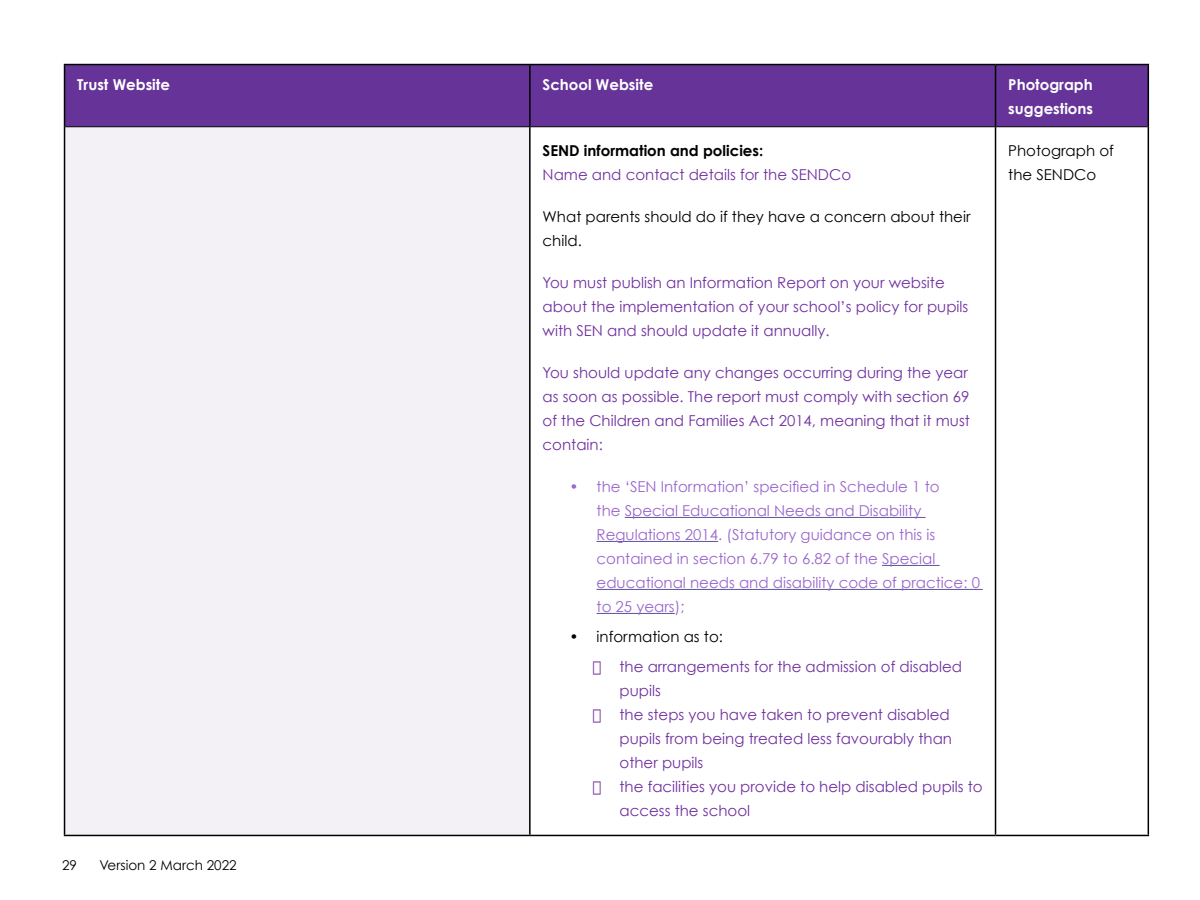
<style>
.page{position:relative;width:1200px;height:900px;background:#fff}
.page>*{position:absolute;margin:0;border:0;box-sizing:border-box;transform-origin:0 0}
.t1{font:15px/24px "Century Gothic";color:#7030a0}
.t2{font:15px/24px "Century Gothic";color:#96c}
.t3{font:15px/24px "Century Gothic";color:#000}
.t4{font:700 15px/24px "Century Gothic";color:#fff}
.t5{font:13.5px "Century Gothic";color:#000}
.s1{font-weight:700;color:#000}
</style>
<div class="page">
<div style="left:65px;top:65px;width:1083px;height:61px;background:#639"></div>
<div style="left:65px;top:127px;width:465px;height:708px;background:#f3f1f6"></div>
<hr style="left:64px;top:64px;width:466px;height:1px;background:#000">
<hr style="left:64px;top:65px;width:1px;height:62px;background:#000">
<hr style="left:530px;top:64px;width:466px;height:1px;background:#000">
<hr style="left:529px;top:65px;width:2px;height:61px;background:#000">
<hr style="left:996px;top:64px;width:153px;height:1px;background:#000">
<hr style="left:995px;top:65px;width:1px;height:61px;background:#000">
<hr style="left:1148px;top:65px;width:1px;height:62px;background:#000">
<hr style="left:64px;top:127px;width:1px;height:708px;background:#000">
<hr style="left:529px;top:127px;width:2px;height:708px;background:#000">
<hr style="left:995px;top:127px;width:1px;height:708px;background:#000">
<hr style="left:1148px;top:127px;width:1px;height:708px;background:#000">
<hr style="left:64px;top:835px;width:466px;height:1px;background:#000">
<hr style="left:530px;top:835px;width:466px;height:1px;background:#000">
<hr style="left:996px;top:835px;width:153px;height:1px;background:#000">
<hr style="left:65px;top:126px;width:465px;height:1px;background:#000">
<hr style="left:530px;top:126px;width:466px;height:1px;background:#000">
<hr style="left:996px;top:126px;width:152px;height:1px;background:#000">
<hr style="left:625px;top:517px;width:301px;height:1px;background:#5855a1">
<hr style="left:597px;top:541px;width:121px;height:1px;background:#5855a1">
<hr style="left:882px;top:565px;width:58px;height:1px;background:#5855a1">
<hr style="left:597px;top:589px;width:386px;height:1px;background:#5855a1">
<hr style="left:597px;top:613px;width:78px;height:1px;background:#5855a1">
<p class="t4" style="left:77px;top:72px;width:94px">Trust Website</p>
<p class="t4" style="left:543px;top:72px;width:112px">School Website</p>
<p class="t4" style="left:1008px;top:72px;width:86px">Photograph suggestions</p>
<p class="t1" style="left:543px;top:138px;width:310px"><span class="s1">SEND information and policies:<br></span>Name and contact details for the SENDCo</p>
<p class="t3" style="left:543px;top:204px;width:429px">What parents should do if they have a concern about their child.</p>
<p class="t1" style="left:543px;top:270px;width:427px">You must publish an Information Report on your website about the implementation of your school’s policy for pupils with SEN and should update it annually.</p>
<p class="t1" style="left:543px;top:360px;width:429px">You should update any changes occurring during the year as soon as possible. The report must comply with section 69 of the Children and Families Act 2014, meaning that it must contain:</p>
<p class="t2" style="left:597px;top:474px;width:385px;text-indent:-27px">• the ‘SEN Information’ specified in Schedule 1 to<br>the Special Educational Needs and Disability Regulations 2014. (Statutory guidance on this is contained in section 6.79 to 6.82 of the Special educational needs and disability code of practice: 0 to 25 years);</p>
<p class="t3" style="left:570px;top:624px;width:155px">• information as to:</p>
<p class="t1" style="left:620px;top:654px;width:344px;text-indent:-27px">• the arrangements for the admission of disabled pupils</p>
<p class="t1" style="left:620px;top:702px;width:334px;text-indent:-27px">• the steps you have taken to prevent disabled pupils from being treated less favourably than other pupils</p>
<p class="t1" style="left:620px;top:774px;width:365px;text-indent:-27px">• the facilities you provide to help disabled pupils to access the school</p>
<p class="t3" style="left:1008px;top:138px;width:107px">Photograph of the SENDCo</p>
<p class="t5" style="left:62px;top:857px;width:16px">29</p>
<p class="t5" style="left:100px;top:857px;width:139px">Version 2 March 2022</p>
</div>
